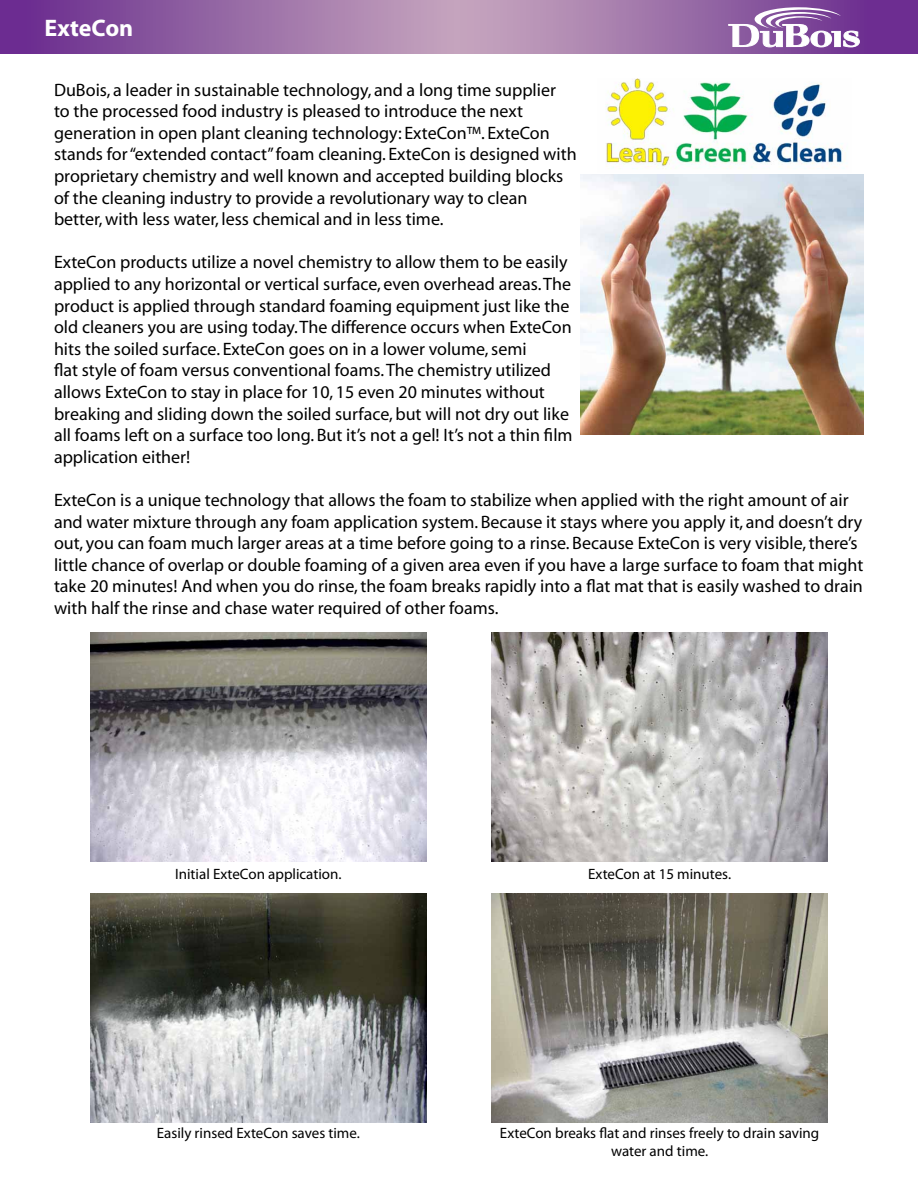
<style>
.page{position:relative;width:918px;height:1188px;background:#fff}
.page>*{position:absolute;margin:0;border:0;box-sizing:border-box;transform-origin:0 0}
.t1{font:700 24px "Myriad";color:#fff}
.t2{font:18px/21.6px "Myriad";color:#000}
.t3{font:15px/18px "Myriad Pro";color:#000;text-align:center}
</style>
<div class="page">
<svg style="left:0;top:0;width:918px;height:54px;background:#996ca7"></svg>
<svg style="left:729px;top:7px;width:131px;height:40px"></svg>
<img style="left:606px;top:79px;width:238px;height:90px">
<img style="left:581px;top:175px;width:283px;height:260px">
<img style="left:90px;top:633px;width:336px;height:229px">
<img style="left:90px;top:893px;width:336px;height:229px">
<img style="left:492px;top:633px;width:336px;height:229px">
<img style="left:492px;top:893px;width:336px;height:229px">
<h1 class="t1" style="left:45px;top:15px;width:90px">ExteCon</h1>
<p class="t2" style="left:54px;top:80px;width:524px">DuBois, a leader in sustainable technology, and a long time supplier<br>to the processed food industry is pleased to introduce the next generation in open plant cleaning technology: ExteCon™. ExteCon stands for “extended contact” foam cleaning. ExteCon is designed with proprietary chemistry and well known and accepted building blocks of the cleaning industry to provide a revolutionary way to clean better, with less water, less chemical and in less time.</p>
<p class="t2" style="left:54px;top:252px;width:520px">ExteCon products utilize a novel chemistry to allow them to be easily applied to any horizontal or vertical surface, even overhead areas. The product is applied through standard foaming equipment just like the old cleaners you are using today. The difference occurs when ExteCon hits the soiled surface. ExteCon goes on in a lower volume, semi<br>flat style of foam versus conventional foams. The chemistry utilized allows ExteCon to stay in place for 10, 15 even 20 minutes without breaking and sliding down the soiled surface, but will not dry out like all foams left on a surface too long. But it’s not a gel! It’s not a thin film application either!</p>
<p class="t2" style="left:54px;top:490px;width:811px">ExteCon is a unique technology that allows the foam to stabilize when applied with the right amount of air and water mixture through any foam application system. Because it stays where you apply it, and doesn’t dry out, you can foam much larger areas at a time before going to a rinse. Because ExteCon is very visible, there’s little chance of overlap or double foaming of a given area even if you have a large surface to foam that might take 20 minutes! And when you do rinse, the foam breaks rapidly into a flat mat that is easily washed to drain with half the rinse and chase water required of other foams.</p>
<p class="t3" style="left:175px;top:864px;width:168px">Initial ExteCon application.</p>
<p class="t3" style="left:588px;top:864px;width:144px">ExteCon at 15 minutes.</p>
<p class="t3" style="left:157px;top:1124px;width:205px">Easily rinsed ExteCon saves time.</p>
<p class="t3" style="left:500px;top:1124px;width:321px">ExteCon breaks flat and rinses freely to drain saving water and time.</p>
</div>
